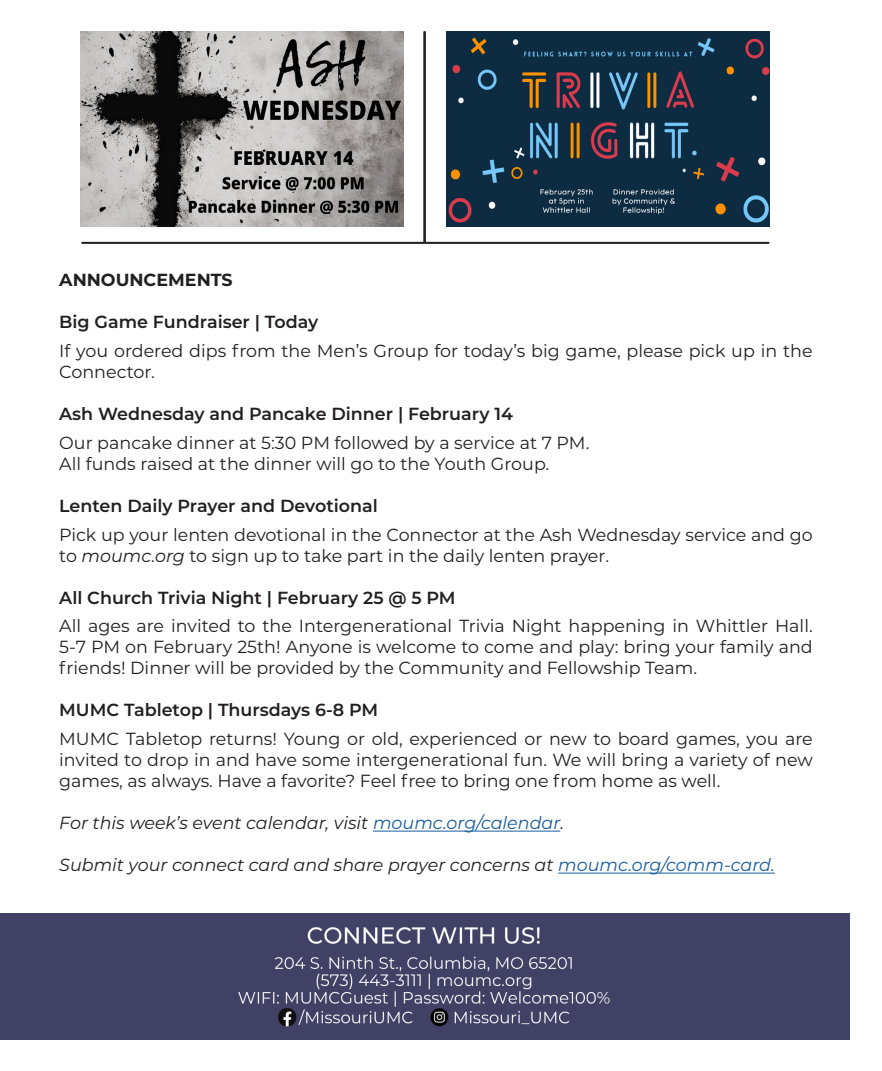
<style>
.page{position:relative;width:882px;height:1071px;background:#fff}
.page>*{position:absolute;margin:0;border:0;box-sizing:border-box;transform-origin:0 0}
.t1{font:17.5px/21px "Montserrat";color:#231f20}
.t2{font:600 17.5px "Montserrat";color:#231f20}
.t3{font:italic 17.5px "Montserrat";color:#231f20}
.t4{font:700 17.5px "Montserrat";color:#231f20}
.s1{font-style:italic}
.s2{color:#175d9e}
</style>
<div class="page">
<img style="left:0;top:914px;width:850px;height:125px">
<hr style="left:81px;top:242px;width:688px;height:2px;background:#231f20">
<hr style="left:423px;top:32px;width:2px;height:210px;background:#231f20">
<img style="left:81px;top:32px;width:322px;height:195px">
<hr style="left:424px;top:32px;width:2px;height:210px;background:#231f20">
<img style="left:447px;top:32px;width:322px;height:195px">
<hr style="left:373px;top:831px;width:187px;height:1px;background:#175d9e">
<hr style="left:558px;top:873px;width:217px;height:1px;background:#175d9e">
<p class="t4" style="left:59px;top:267px;width:175px">ANNOUNCEMENTS</p>
<p class="t2" style="left:59px;top:309px;width:261px">Big Game Fundraiser | Today</p>
<p class="t1" style="left:59px;top:340px;width:755px">If you ordered dips from the Men’s Group for today’s big game, please pick up in the<br>Connector.</p>
<p class="t2" style="left:59px;top:401px;width:455px">Ash Wednesday and Pancake Dinner | February 14</p>
<p class="t1" style="left:59px;top:431px;width:532px">Our pancake dinner at 5:30 PM followed by a service at 7 PM.</p>
<p class="t1" style="left:59px;top:452px;width:492px">All funds raised at the dinner will go to the Youth Group.</p>
<p class="t2" style="left:59px;top:493px;width:320px">Lenten Daily Prayer and Devotional</p>
<p class="t1" style="left:59px;top:523px;width:755px">Pick up your lenten devotional in the Connector at the Ash Wednesday service and go to <span class="s1">moumc.org</span> to sign up to take part in the daily lenten prayer.</p>
<p class="t2" style="left:59px;top:585px;width:398px">All Church Trivia Night | February 25 @ 5 PM</p>
<p class="t1" style="left:59px;top:615px;width:755px;text-align:justify">All ages are invited to the Intergenerational Trivia Night happening in Whittler Hall.<br>5-7 PM on February 25th! Anyone is welcome to come and play: bring your family and friends! Dinner will be provided by the Community and Fellowship Team.</p>
<p class="t2" style="left:59px;top:698px;width:321px">MUMC Tabletop | Thursdays 6-8 PM</p>
<p class="t1" style="left:59px;top:728px;width:755px;text-align:justify">MUMC Tabletop returns! Young or old, experienced or new to board games, you are invited to drop in and have some intergenerational fun. We will bring a variety of new games, as always. Have a favorite? Feel free to bring one from home as well.</p>
<p class="t3" style="left:59px;top:811px;width:506px">For this week’s event calendar, visit <span class="s2">moumc.org/calendar</span>.</p>
<p class="t3" style="left:59px;top:853px;width:717px">Submit your connect card and share prayer concerns at <span class="s2">moumc.org/comm-card.</span></p>
</div>
